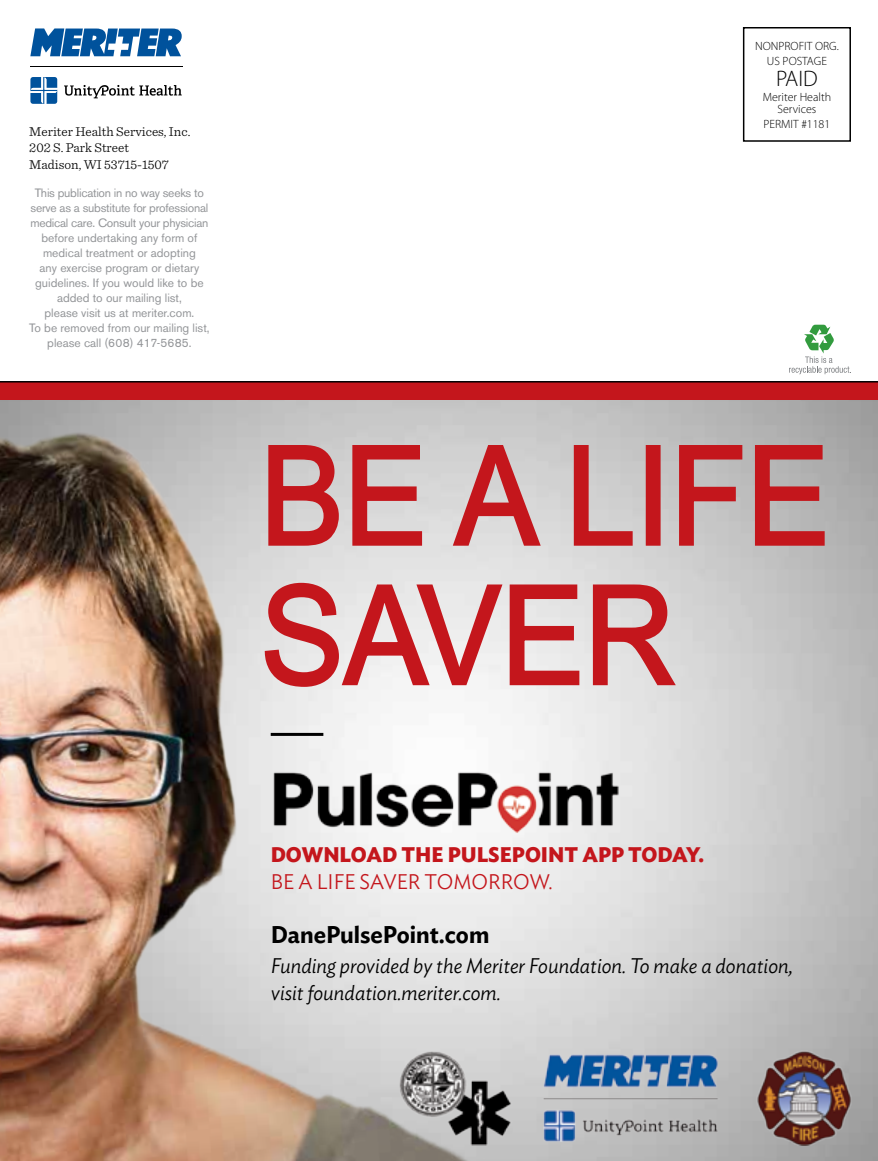
<style>
.page{position:relative;width:878px;height:1161px;background:#fff}
.page>*{position:absolute;margin:0;border:0;box-sizing:border-box;transform-origin:0 0}
.t1{font:136.5px/139.5px "Arial";color:#c4161c;scale:.91 1}
.t2{font:600 24px "Ideal Sans";color:#000}
.t3{font:300 22.5px "Myriad Pro";color:#000}
.t4{font:italic 300 21px/27px "Ideal Sans";color:#000}
.t5{font:700 21px "Ideal Sans";color:#c4161c}
.t6{font:300 21px "Ideal Sans";color:#c4161c}
.t7{font:300 13.5px/16.5px "Sentinel";color:#000}
.t8{font:12px/15px "Akzidenz Grotesk BE";color:#939598;text-align:center}
.t9{font:300 12px/15px "Myriad Pro";color:#000;text-align:center}
</style>
<div class="page">
<img style="left:533px;top:400px;width:345px;height:761px">
<img style="left:0;top:400px;width:533px;height:761px">
<svg style="left:267px;top:443px;width:73px;height:104px;background:#cea6a7"></svg>
<svg style="left:351px;top:443px;width:72px;height:104px;background:#d2adae"></svg>
<svg style="left:450px;top:443px;width:93px;height:105px;background:#d3babb"></svg>
<svg style="left:572px;top:443px;width:62px;height:104px;background:#cdb4b5"></svg>
<div style="left:645px;top:445px;width:15px;height:101px;border:3px solid #c4161c"></div>
<svg style="left:677px;top:443px;width:66px;height:104px;background:#c2a4a5"></svg>
<svg style="left:753px;top:443px;width:73px;height:104px;background:#b89395"></svg>
<svg style="left:263px;top:581px;width:318px;height:107px;background:#e3c5c6"></svg>
<svg style="left:591px;top:583px;width:87px;height:105px;background:#d9b8b9"></svg>
<img style="left:267px;top:742px;width:358px;height:113px">
<hr style="left:271px;top:733px;width:52px;height:3px;background:#000">
<img style="left:398px;top:1050px;width:457px;height:96px">
<div style="left:0;top:382px;width:878px;height:18px;background:#c4161c"></div>
<div style="left:742px;top:27px;width:108px;height:115px;border:2px solid #000"></div>
<svg style="left:789px;top:325px;width:62px;height:49px"></svg>
<hr style="left:0;top:381px;width:877px;height:2px;background:#000">
<svg style="left:30px;top:28px;width:152px;height:28px"></svg>
<hr style="left:30px;top:66px;width:152px;height:1px;background:#000">
<svg style="left:64px;top:85px;width:118px;height:13px"></svg>
<svg style="left:30px;top:77px;width:27px;height:27px"></svg>
<p class="t7" style="left:29px;top:122px;width:163px">Meriter Health Services, Inc.<br>202 S. Park Street<br>Madison, WI 53715-1507</p>
<p class="t8" style="left:29px;top:186px;width:182px">This publication in no way seeks to serve as a substitute for professional medical care. Consult your physician before undertaking any form of medical treatment or adopting<br>any exercise program or dietary guidelines. If you would like to be added to our mailing list,<br>please visit us at meriter.com.<br>To be removed from our mailing list, please call (608) 417-5685.</p>
<p class="t9" style="left:755px;top:38px;width:85px">NONPROFIT ORG.<br>US POSTAGE</p>
<h3 class="t3" style="left:776px;top:65px;width:43px">PAID</h3>
<p class="t9" style="left:762px;top:91px;width:70px;line-height:12px">Meriter Health<br>Services</p>
<p class="t9" style="left:763px;top:116px;width:68px">PERMIT #1181</p>
<h1 class="t1" style="left:261px;top:426px;width:627px">BE A LIFE<br>SAVER</h1>
<h3 class="t5" style="left:271px;top:838px;width:435px">DOWNLOAD THE PULSEPOINT APP TODAY.</h3>
<h3 class="t6" style="left:271px;top:866px;width:283px">BE A LIFE SAVER TOMORROW.</h3>
<h2 class="t2" style="left:271px;top:916px;width:220px">DanePulsePoint.com</h2>
<h3 class="t4" style="left:271px;top:951px;width:523px">Funding provided by the Meriter Foundation. To make a donation, visit foundation.meriter.com.</h3>
</div>
